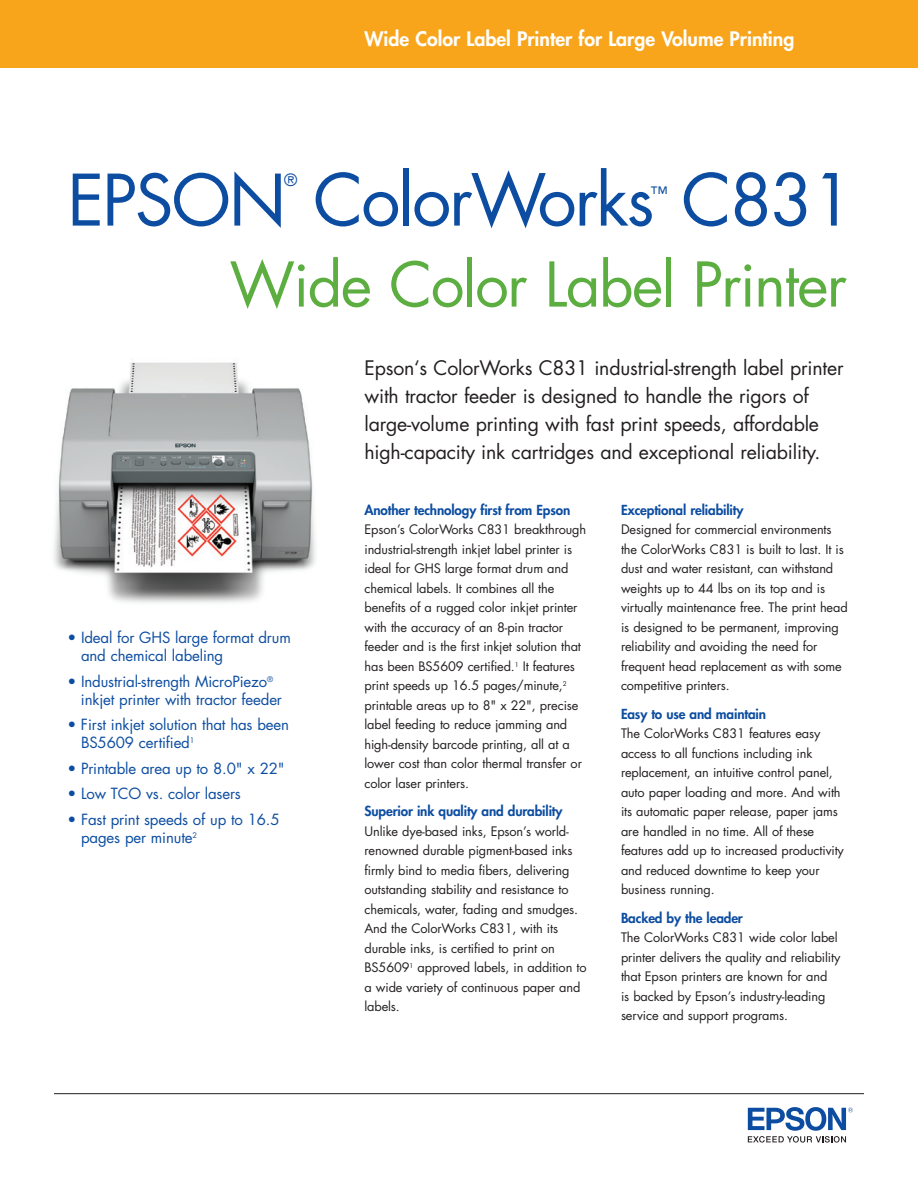
<style>
.page{position:relative;width:918px;height:1188px;background:#fff}
.page>*{position:absolute;margin:0;border:0;box-sizing:border-box;transform-origin:0 0}
.t1{font:69.75px "Futura";letter-spacing:-.03em;color:#0d4da1}
.t2{font:69px "Futura";color:#0d4da1}
.t3{font:60px "TSG Futura";letter-spacing:-.025em;color:#5cae40}
.t4{font:19.5px/27.8px "Futura";letter-spacing:-.01em;color:#231f20}
.t5{font:800 19.5px "Futura";color:#fff}
.t6{font:18px "Futura";color:#0d4da1}
.t7{font:16.5px "Futura";color:#0d4da1}
.t8{font:15px/18px "Futura";letter-spacing:-.01em;color:#0d4da1}
.t9{font:800 13.5px "Futura";letter-spacing:-.01em;color:#0d4da1}
.t10{font:12.75px/19.5px "Futura";letter-spacing:-.01em;color:#231f20}
.s1{font-size:69px}
</style>
<div class="page">
<img style="left:54px;top:362px;width:262px;height:241px">
<hr style="left:54px;top:1093px;width:810px;height:1px;background:#231f20">
<svg style="left:748px;top:1107px;width:105px;height:36px"></svg>
<div style="left:0;top:0;width:918px;height:68px;background:#f9a51b"></div>
<h3 class="t5" style="left:364px;top:25px;width:431px">Wide Color Label Printer for Large Volume Printing</h3>
<h2 class="t2" style="left:68px;top:153px;width:77px">Epso</h2>
<h1 class="t1" style="left:229px;top:152px;width:627px"><span class="s1">n</span> ColorWorks C831</h1>
<p class="t7" style="left:284px;top:169px;width:15px">®</p>
<h3 class="t6" style="left:651px;top:181px;width:18px">™</h3>
<h3 class="t3" style="left:230px;top:243px;width:619px">Wide Color Label Printer</h3>
<p class="t8" style="left:81px;top:629px;width:211px;text-indent:-14px">• Ideal for GHS large format drum and chemical labeling</p>
<p class="t8" style="left:81px;top:672px;width:203px;text-indent:-13px">• Industrial-strength MicroPiezo<sup>® </sup>inkjet printer with tractor feeder</p>
<p class="t8" style="left:81px;top:716px;width:210px;text-indent:-14px">• First inkjet solution that has been<br>BS5609 certified<sup>1</sup></p>
<p class="t8" style="left:68px;top:759px;width:219px">• Printable area up to 8.0" x 22"</p>
<p class="t8" style="left:68px;top:785px;width:175px">• Low TCO vs. color lasers</p>
<p class="t8" style="left:81px;top:810px;width:200px;text-indent:-14px">• Fast print speeds of up to 16.5 pages per minute<sup>2</sup></p>
<p class="t4" style="left:364px;top:354px;width:481px">Epson‘s ColorWorks C831 industrial-strength label printer with tractor feeder is designed to handle the rigors of large-volume printing with fast print speeds, affordable high-capacity ink cartridges and exceptional reliability.</p>
<p class="t9" style="left:364px;top:501px;width:207px">Another technology first from Epson</p>
<p class="t10" style="left:364px;top:520px;width:223px">Epson’s ColorWorks C831 breakthrough industrial-strength inkjet label printer is ideal for GHS large format drum and chemical labels. It combines all the benefits of a rugged color inkjet printer with the accuracy of an 8-pin tractor feeder and is the first inkjet solution that has been BS5609 certified.<sup>1</sup> It features print speeds up 16.5 pages/minute,<sup>2 </sup>printable areas up to 8" x 22", precise label feeding to reduce jamming and high-density barcode printing, all at a lower cost than color thermal transfer or color laser printers.</p>
<p class="t9" style="left:364px;top:802px;width:200px">Superior ink quality and durability</p>
<p class="t10" style="left:364px;top:821px;width:224px">Unlike dye-based inks, Epson’s world&shy;renowned durable pigment-based inks firmly bind to media fibers, delivering outstanding stability and resistance to chemicals, water, fading and smudges.<br>And the ColorWorks C831, with its durable inks, is certified to print on BS5609<sup>1</sup> approved labels, in addition to a wide variety of continuous paper and labels.</p>
<p class="t9" style="left:621px;top:501px;width:124px">Exceptional reliability</p>
<p class="t10" style="left:621px;top:520px;width:228px">Designed for commercial environments the ColorWorks C831 is built to last. It is dust and water resistant, can withstand weights up to 44 lbs on its top and is virtually maintenance free. The print head is designed to be permanent, improving reliability and avoiding the need for frequent head replacement as with some competitive printers.</p>
<p class="t9" style="left:621px;top:705px;width:147px">Easy to use and maintain</p>
<p class="t10" style="left:621px;top:724px;width:224px">The ColorWorks C831 features easy access to all functions including ink replacement, an intuitive control panel, auto paper loading and more. And with its automatic paper release, paper jams are handled in no time. All of these features add up to increased productivity and reduced downtime to keep your business running.</p>
<p class="t9" style="left:621px;top:909px;width:123px">Backed by the leader</p>
<p class="t10" style="left:621px;top:928px;width:221px">The ColorWorks C831 wide color label printer delivers the quality and reliability that Epson printers are known for and<br>is backed by Epson’s industry-leading service and support programs.</p>
</div>
